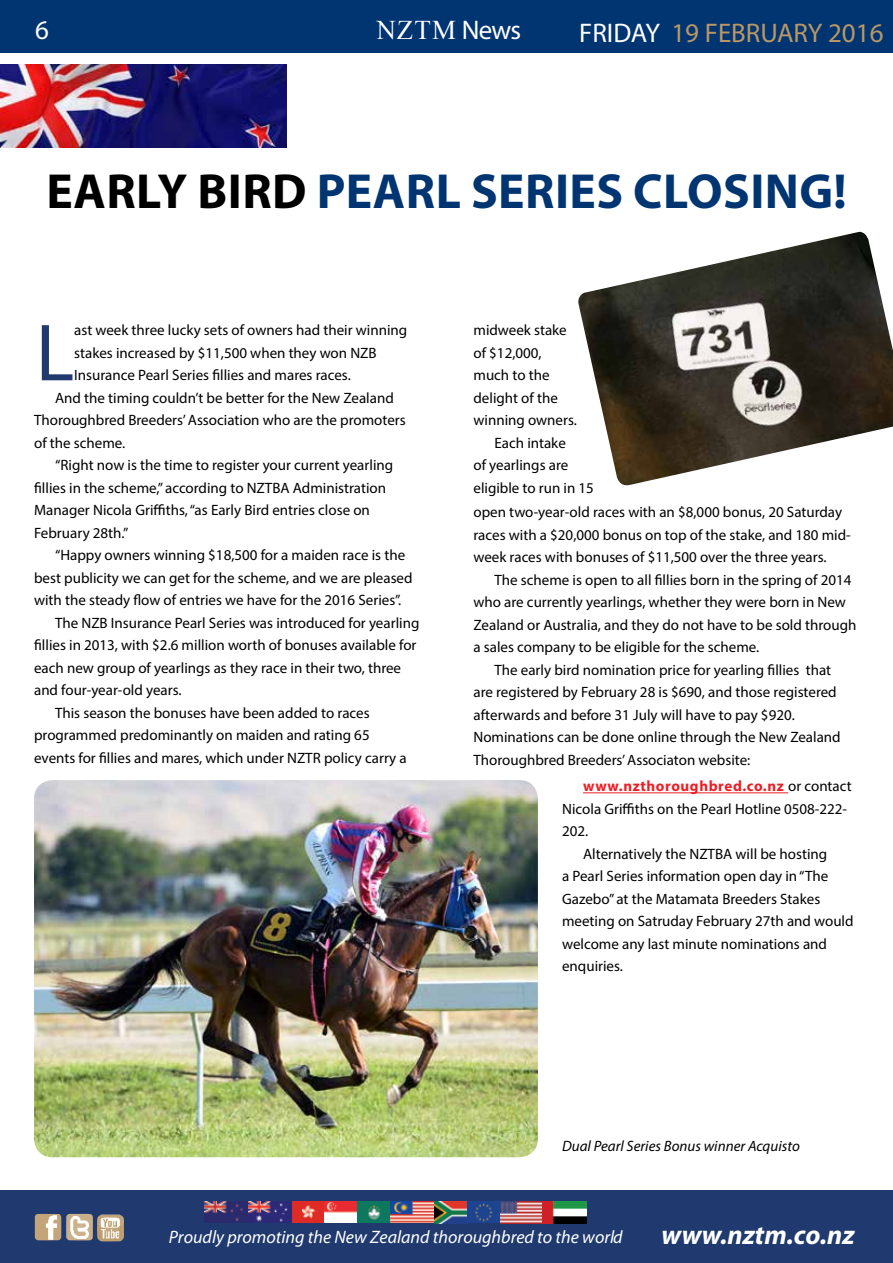
<style>
.page{position:relative;width:893px;height:1263px;background:#fff}
.page>*{position:absolute;margin:0;border:0;box-sizing:border-box;transform-origin:0 0}
.t1{font:81.75px "Myriad Pro";color:#20396f}
.t2{font:700 49.5px "Myriad Pro";letter-spacing:.01em;color:#003572}
.t3{font:27px "Myriad Pro";color:#ba9764}
.t4{font:italic 700 27px "Myriad Pro";color:#fff}
.t5{font:27px "Times New Roman";color:#fff}
.t6{font:27px "Myriad Pro";color:#fff}
.t7{font:italic 18px "Myriad Pro";color:#fff}
.t8{font:15px/22.5px "Myriad Pro";color:#000}
.t9{font:italic 15px "Myriad Pro";color:#000}
.t10{font:700 15px "Myriad Pro";letter-spacing:.04em;color:#ed1d24}
.s1{font-family:"Myriad Pro"}
.s2{color:#fff}
.s3{color:#000}
.s4{font-weight:400;color:#000}
</style>
<div class="page">
<div style="left:0;top:1191px;width:893px;height:72px;background:#203a6f"></div>
<img style="left:97px;top:1214px;width:27px;height:27px">
<img style="left:66px;top:1214px;width:27px;height:26px">
<img style="left:35px;top:1214px;width:26px;height:26px">
<img style="left:205px;top:1201px;width:381px;height:22px">
<div style="left:0;top:0;width:893px;height:53px;background:#003572"></div>
<img style="left:578px;top:232px;width:315px;height:254px">
<img style="left:34px;top:780px;width:504px;height:377px">
<img style="left:0;top:65px;width:287px;height:83px">
<hr style="left:583px;top:792px;width:205px;height:1px;background:#ed1d24">
<h3 class="t6" style="left:35px;top:14px;width:15px">6</h3>
<h3 class="t5" style="left:376px;top:11px;width:146px">NZTM <span class="s1">News</span></h3>
<h3 class="t3" style="left:579px;top:16px;width:306px"><span class="s2">FRIDAY</span> 19 FEBRUARY 2016</h3>
<h2 class="t2" style="left:46px;top:159px;width:802px"><span class="s3">Early Bird</span> Pearl Series Closing!</h2>
<h1 class="t1" style="left:36px;top:302px;width:40px">L</h1>
<p class="t8" style="left:74px;top:319px;width:335px">ast week three lucky sets of owners had their winning</p>
<p class="t8" style="left:74px;top:341px;width:304px">stakes increased by $11,500 when they won NZB</p>
<p class="t8" style="left:74px;top:364px;width:278px">Insurance Pearl Series fillies and mares races.</p>
<p class="t8" style="left:55px;top:386px;width:340px">And the timing couldn’t be better for the New Zealand</p>
<p class="t8" style="left:34px;top:409px;width:373px">Thoroughbred Breeders’ Association who are the promoters</p>
<p class="t8" style="left:34px;top:431px;width:93px">of the scheme.</p>
<p class="t8" style="left:55px;top:454px;width:340px">“Right now is the time to register your current yearling</p>
<p class="t8" style="left:34px;top:476px;width:354px">fillies in the scheme,” according to NZTBA Administration</p>
<p class="t8" style="left:34px;top:499px;width:337px">Manager Nicola Griffiths, “as Early Bird entries close on</p>
<p class="t8" style="left:34px;top:521px;width:96px">February 28th.”</p>
<p class="t8" style="left:55px;top:544px;width:352px">“Happy owners winning $18,500 for a maiden race is the</p>
<p class="t8" style="left:34px;top:566px;width:380px">best publicity we can get for the scheme, and we are pleased</p>
<p class="t8" style="left:34px;top:589px;width:369px">with the steady flow of entries we have for the 2016 Series”.</p>
<p class="t8" style="left:55px;top:611px;width:366px">The NZB Insurance Pearl Series was introduced for yearling</p>
<p class="t8" style="left:34px;top:634px;width:384px">fillies in 2013, with $2.6 million worth of bonuses available for</p>
<p class="t8" style="left:34px;top:656px;width:369px">each new group of yearlings as they race in their two, three</p>
<p class="t8" style="left:34px;top:679px;width:149px">and four-year-old years.</p>
<p class="t8" style="left:55px;top:701px;width:316px">This season the bonuses have been added to races</p>
<p class="t8" style="left:34px;top:724px;width:337px">programmed predominantly on maiden and rating 65</p>
<p class="t8" style="left:34px;top:746px;width:374px">events for fillies and mares, which under NZTR policy carry a</p>
<p class="t8" style="left:473px;top:319px;width:95px">midweek stake</p>
<p class="t8" style="left:473px;top:341px;width:70px">of $12,000,</p>
<p class="t8" style="left:473px;top:364px;width:78px">much to the</p>
<p class="t8" style="left:473px;top:386px;width:86px">delight of the</p>
<p class="t8" style="left:473px;top:409px;width:105px">winning owners.</p>
<p class="t8" style="left:494px;top:431px;width:73px">Each intake</p>
<p class="t8" style="left:473px;top:454px;width:96px">of yearlings are</p>
<p class="t8" style="left:473px;top:476px;width:122px">eligible to run in 15</p>
<p class="t8" style="left:473px;top:501px;width:379px">open two-year-old races with an $8,000 bonus, 20 Saturday races with a $20,000 bonus on top of the stake, and 180 mid&shy;week races with bonuses of $11,500 over the three years.</p>
<p class="t8" style="left:494px;top:568px;width:358px">The scheme is open to all fillies born in the spring of 2014</p>
<p class="t8" style="left:473px;top:591px;width:374px">who are currently yearlings, whether they were born in New</p>
<p class="t8" style="left:473px;top:613px;width:384px">Zealand or Australia, and they do not have to be sold through</p>
<p class="t8" style="left:473px;top:636px;width:287px">a sales company to be eligible for the scheme.</p>
<p class="t8" style="left:494px;top:658px;width:338px">The early bird nomination price for yearling fillies that</p>
<p class="t8" style="left:473px;top:681px;width:365px">are registered by February 28 is $690, and those registered</p>
<p class="t8" style="left:473px;top:703px;width:323px">afterwards and before 31 July will have to pay $920.</p>
<p class="t8" style="left:473px;top:726px;width:369px">Nominations can be done online through the New Zealand</p>
<p class="t8" style="left:473px;top:748px;width:278px">Thoroughbred Breeders’ Associaton website:</p>
<p class="t10" style="left:583px;top:776px;width:270px">www.nzthoroughbred.co.nz <span class="s4">or contact</span></p>
<p class="t8" style="left:562px;top:797px;width:287px">Nicola Griffiths on the Pearl Hotline 0508-222-</p>
<p class="t8" style="left:562px;top:820px;width:28px">202.</p>
<p class="t8" style="left:583px;top:842px;width:246px">Alternatively the NZTBA will be hosting</p>
<p class="t8" style="left:562px;top:865px;width:268px">a Pearl Series information open day in “The</p>
<p class="t8" style="left:562px;top:887px;width:260px">Gazebo” at the Matamata Breeders Stakes</p>
<p class="t8" style="left:562px;top:910px;width:293px">meeting on Satruday February 27th and would</p>
<p class="t8" style="left:562px;top:932px;width:266px">welcome any last minute nominations and</p>
<p class="t8" style="left:562px;top:955px;width:62px">enquiries.</p>
<p class="t9" style="left:562px;top:1136px;width:239px">Dual Pearl Series Bonus winner Acquisto</p>
<p class="t7" style="left:169px;top:1226px;width:455px">Proudly promoting the New Zealand thoroughbred to the world</p>
<h3 class="t4" style="left:661px;top:1217px;width:195px">www.nztm.co.nz</h3>
</div>
